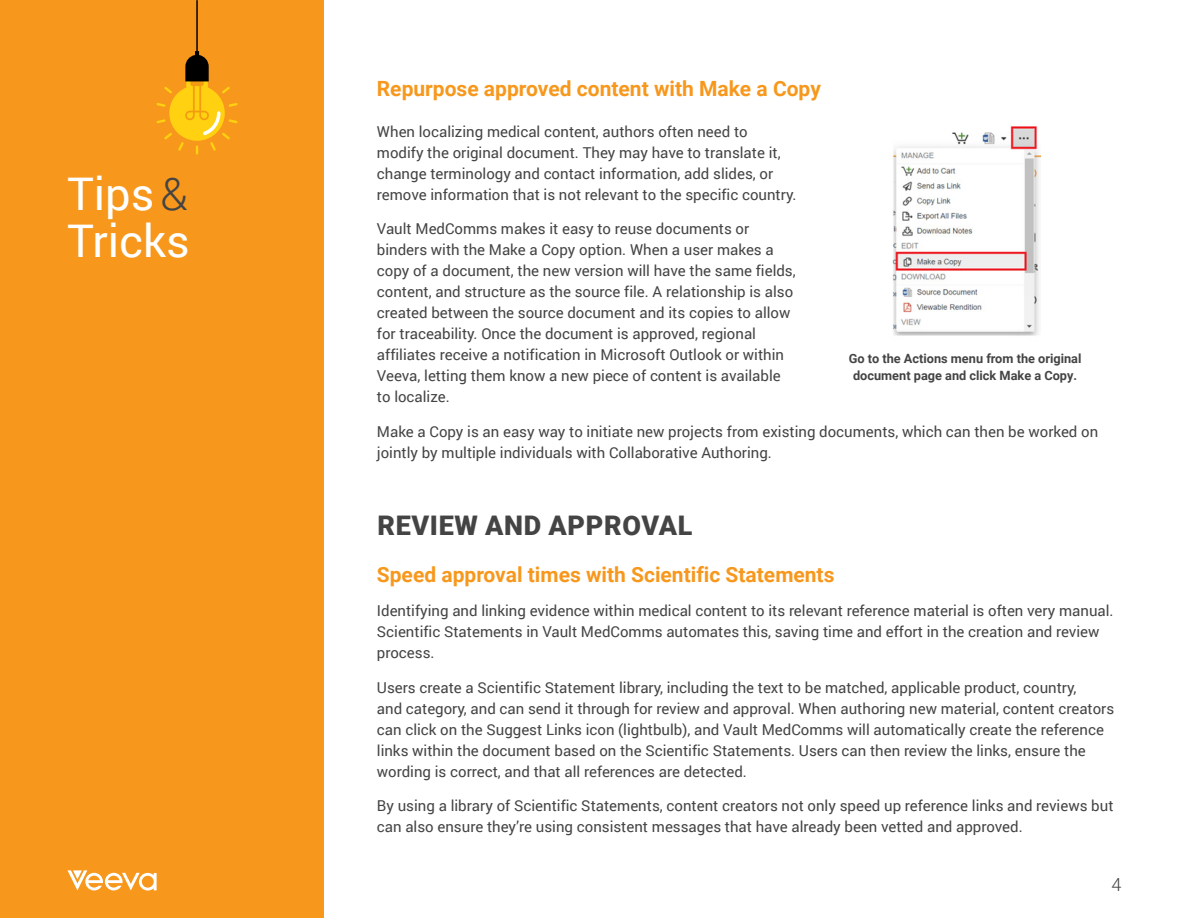
<style>
.page{position:relative;width:1188px;height:918px;background:#fff}
.page>*{position:absolute;margin:0;border:0;box-sizing:border-box;transform-origin:0 0}
.t1{font:45px/46.5px "Roboto";color:#fff}
.Orange_Head_CAPS{font:900 27px "Roboto";letter-spacing:.025em;color:#444}
.Callout{font:700 21px "Roboto";color:#f7981d}
.t2{font:300 18px "Roboto";color:#444}
._10_14{font:15px/21px "Roboto";color:#444}
.BODY_COPY{font:700 12.75px/17.2px "Roboto";color:#444;text-align:center}
.s1{font-weight:300;color:#444}
</style>
<div class="page">
<div style="left:0;top:0;width:324px;height:918px;background:#f7981d"></div>
<svg style="left:157px;top:0;width:80px;height:155px"></svg>
<svg style="left:68px;top:870px;width:89px;height:21px"></svg>
<img style="left:892px;top:126px;width:148px;height:210px">
<p class="t1" style="left:68px;top:169px;width:124px">Tips<span class="s1">&amp;<br></span>Tricks</p>
<p class="Callout" style="left:377px;top:73px;width:446px">Repurpose approved content with Make a Copy</p>
<p class="_10_14" style="left:377px;top:120px;width:421px">When localizing medical content, authors often need to modify the original document. They may have to translate it, change terminology and contact information, add slides, or remove information that is not relevant to the specific country.</p>
<p class="_10_14" style="left:377px;top:218px;width:420px">Vault MedComms makes it easy to reuse documents or binders with the Make a Copy option. When a user makes a copy of a document, the new version will have the same fields, content, and structure as the source file. A relationship is also created between the source document and its copies to allow for traceability. Once the document is approved, regional affiliates receive a notification in Microsoft Outlook or within Veeva, letting them know a new piece of content is available to localize.</p>
<p class="_10_14" style="left:377px;top:420px;width:723px">Make a Copy is an easy way to initiate new projects from existing documents, which can then be worked on jointly by multiple individuals with Collaborative Authoring.</p>
<p class="BODY_COPY" style="left:849px;top:350px;width:234px">Go to the Actions menu from the original document page and click Make a Copy.</p>
<p class="Orange_Head_CAPS" style="left:377px;top:506px;width:317px">REVIEW AND APPROVAL</p>
<p class="Callout" style="left:377px;top:559px;width:459px">Speed approval times with Scientific Statements</p>
<p class="_10_14" style="left:377px;top:600px;width:738px">Identifying and linking evidence within medical content to its relevant reference material is often very manual.<br>Scientific Statements in Vault MedComms automates this, saving time and effort in the creation and review process.</p>
<p class="_10_14" style="left:377px;top:676px;width:739px">Users create a Scientific Statement library, including the text to be matched, applicable product, country,<br>and category, and can send it through for review and approval. When authoring new material, content creators can click on the Suggest Links icon (lightbulb), and Vault MedComms will automatically create the reference links within the document based on the Scientific Statements. Users can then review the links, ensure the wording is correct, and that all references are detected.</p>
<p class="_10_14" style="left:377px;top:795px;width:738px">By using a library of Scientific Statements, content creators not only speed up reference links and reviews but can also ensure they’re using consistent messages that have already been vetted and approved.</p>
<p class="t2" style="left:1111px;top:872px;width:11px">4</p>
</div>
